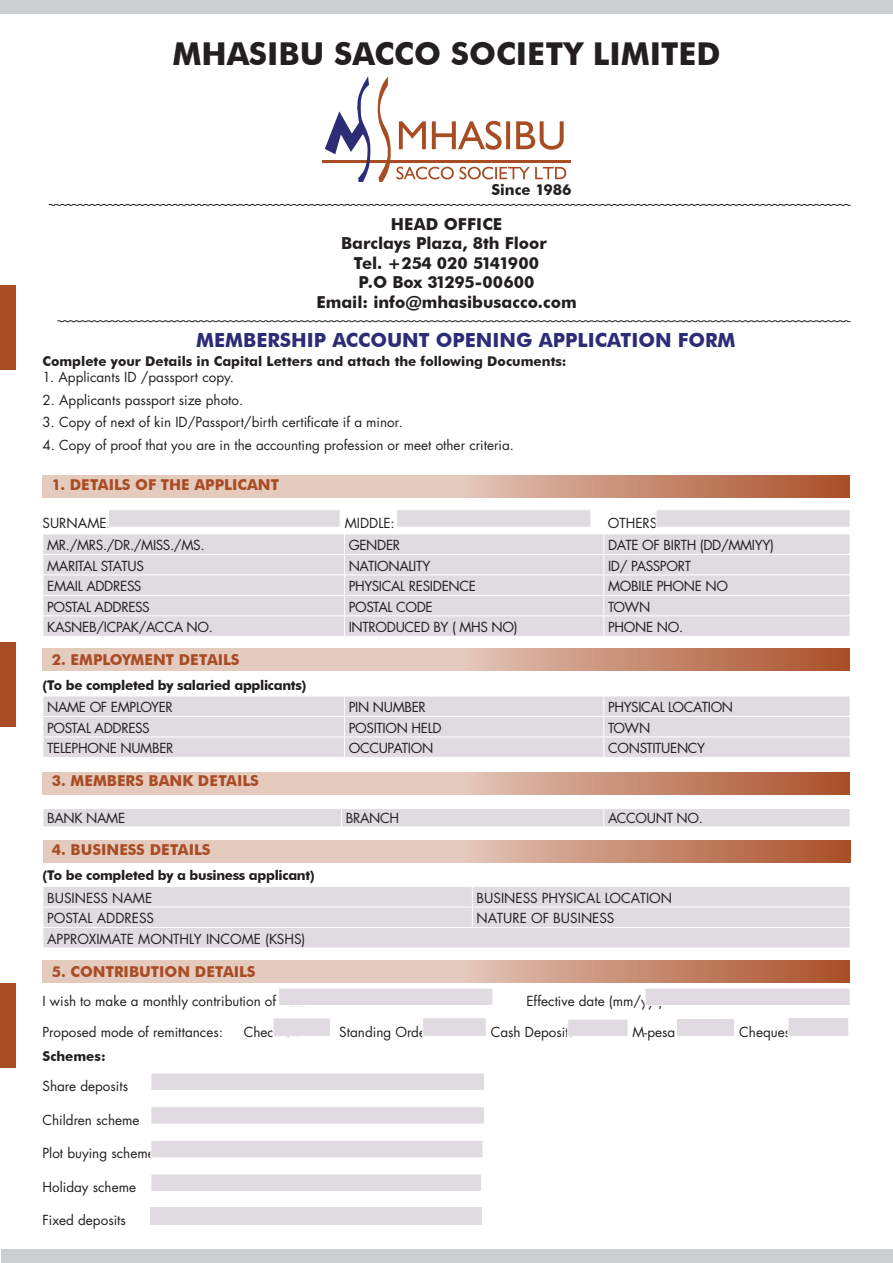
<style>
.page{position:relative;width:893px;height:1263px;background:#fff}
.page>*{position:absolute;margin:0;border:0;box-sizing:border-box;transform-origin:0 0}
.t1{font:700 31.5px "Futura BT";color:#231f20}
.t2{font:700 19.5px "Futura BT";color:#2d2d77}
.t3{font:700 16.5px/19.5px "Futura BT";color:#231f20;text-align:center}
.t4{font:700 15px "Futura BT";color:#a84c24}
.t5{font:700 15px "Futura BT";color:#231f20}
.t6{font:13.5px "Futura Std";color:#231f20}
.t7{font:13.5px "Futura Std";letter-spacing:-.025em;color:#231f20}
.t8{font:700 13.5px "Futura BT";letter-spacing:-.01em;color:#231f20}
</style>
<div class="page">
<div style="left:1px;top:1px;width:892px;height:13px;background:#cdced0"></div>
<div style="left:2px;top:1249px;width:891px;height:14px;background:#cdced0"></div>
<svg style="left:43px;top:475px;width:807px;height:22px;background:#d5aa97"></svg>
<svg style="left:43px;top:648px;width:807px;height:23px;background:#d5aa97"></svg>
<svg style="left:43px;top:772px;width:807px;height:23px;background:#d5aa97"></svg>
<svg style="left:43px;top:840px;width:807px;height:23px;background:#d5aa98"></svg>
<svg style="left:43px;top:960px;width:807px;height:23px;background:#d5aa97"></svg>
<div style="left:108px;top:509px;width:233px;height:19px;background:#dfdbe0;border:1px solid #fff"></div>
<div style="left:396px;top:509px;width:195px;height:19px;background:#dfdbe0;border:1px solid #fff"></div>
<div style="left:656px;top:509px;width:194px;height:19px;background:#dfdbe0;border:1px solid #fff"></div>
<div style="left:44px;top:535px;width:806px;height:101px;background:#dfdbe0"></div>
<hr style="left:43px;top:554px;width:301px;height:1px;background:#fff">
<hr style="left:344px;top:554px;width:260px;height:1px;background:#fff">
<hr style="left:604px;top:554px;width:246px;height:1px;background:#fff">
<hr style="left:43px;top:574px;width:301px;height:1px;background:#fff">
<hr style="left:344px;top:574px;width:260px;height:1px;background:#fff">
<hr style="left:604px;top:574px;width:246px;height:1px;background:#fff">
<hr style="left:43px;top:595px;width:301px;height:1px;background:#fff">
<hr style="left:344px;top:595px;width:260px;height:1px;background:#fff">
<hr style="left:604px;top:595px;width:246px;height:1px;background:#fff">
<hr style="left:43px;top:615px;width:301px;height:1px;background:#fff">
<svg style="left:43px;top:534px;width:1px;height:102px"></svg>
<hr style="left:344px;top:615px;width:260px;height:1px;background:#fff">
<svg style="left:344px;top:535px;width:1px;height:101px"></svg>
<hr style="left:604px;top:615px;width:246px;height:1px;background:#fff">
<svg style="left:603px;top:534px;width:1px;height:102px"></svg>
<div style="left:44px;top:697px;width:806px;height:60px;background:#dfdbe0"></div>
<hr style="left:43px;top:716px;width:301px;height:1px;background:#fff">
<hr style="left:344px;top:716px;width:260px;height:1px;background:#fff">
<hr style="left:604px;top:716px;width:246px;height:1px;background:#fff">
<hr style="left:43px;top:736px;width:301px;height:1px;background:#fff">
<svg style="left:43px;top:696px;width:1px;height:61px"></svg>
<hr style="left:344px;top:736px;width:260px;height:1px;background:#fff">
<svg style="left:344px;top:697px;width:1px;height:60px"></svg>
<hr style="left:604px;top:736px;width:246px;height:1px;background:#fff">
<svg style="left:603px;top:696px;width:1px;height:61px"></svg>
<div style="left:43px;top:809px;width:807px;height:18px;background:#dfdbe0"></div>
<hr style="left:604px;top:826px;width:246px;height:1px;background:#fff">
<div style="left:44px;top:887px;width:806px;height:60px;background:#dfdbe0"></div>
<hr style="left:43px;top:907px;width:429px;height:1px;background:#fff">
<hr style="left:472px;top:907px;width:378px;height:1px;background:#fff">
<svg style="left:472px;top:887px;width:1px;height:40px"></svg>
<hr style="left:43px;top:927px;width:429px;height:1px;background:#fff">
<svg style="left:43px;top:887px;width:1px;height:60px"></svg>
<hr style="left:472px;top:927px;width:378px;height:1px;background:#fff">
<div style="left:278px;top:988px;width:215px;height:18px;background:#dfdbe0;border:1px solid #fff"></div>
<div style="left:645px;top:988px;width:205px;height:18px;background:#dfdbe0;border:1px solid #fff"></div>
<div style="left:273px;top:1017px;width:58px;height:20px;background:#dfdbe0;border:1px solid #fff"></div>
<div style="left:422px;top:1017px;width:65px;height:20px;background:#dfdbe0;border:1px solid #fff"></div>
<div style="left:567px;top:1019px;width:61px;height:18px;background:#dfdbe0;border:1px solid #fff"></div>
<div style="left:676px;top:1018px;width:59px;height:19px;background:#dfdbe0;border:1px solid #fff"></div>
<div style="left:787px;top:1017px;width:62px;height:20px;background:#dfdbe0;border:1px solid #fff"></div>
<div style="left:151px;top:1072px;width:334px;height:19px;background:#dfdbe0;border:1px solid #fff"></div>
<div style="left:151px;top:1106px;width:334px;height:18px;background:#dfdbe0;border:1px solid #fff"></div>
<div style="left:151px;top:1140px;width:332px;height:18px;background:#dfdbe0;border:1px solid #fff"></div>
<div style="left:151px;top:1174px;width:331px;height:18px;background:#dfdbe0;border:1px solid #fff"></div>
<div style="left:151px;top:1207px;width:331px;height:18px;background:#dfdbe0"></div>
<svg style="left:57px;top:320px;width:794px;height:2px"></svg>
<svg style="left:48px;top:204px;width:803px;height:2px;background:#878586"></svg>
<div style="left:0;top:642px;width:16px;height:84px;background:#a84c24"></div>
<div style="left:0;top:983px;width:16px;height:84px;background:#a84c24"></div>
<div style="left:0;top:286px;width:16px;height:84px;background:#a84c24"></div>
<hr style="left:322px;top:160px;width:249px;height:2px;background:#a84c24">
<svg style="left:378px;top:77px;width:188px;height:104px"></svg>
<svg style="left:325px;top:77px;width:45px;height:104px"></svg>
<h1 class="t1" style="left:172px;top:35px;width:550px">MHASIBU SACCO SOCIETY LIMITED</h1>
<p class="t5" style="left:492px;top:180px;width:82px">Since 1986</p>
<p class="t3" style="left:316px;top:214px;width:262px">HEAD OFFICE<br>Barclays Plaza, 8th Floor<br>Tel. +254 020 5141900<br>P.O Box 31295-00600<br>Email: info@mhasibusacco.com</p>
<h2 class="t2" style="left:196px;top:329px;width:541px">MEMBERSHIP ACCOUNT OPENING APPLICATION FORM</h2>
<p class="t8" style="left:43px;top:353px;width:526px">Complete your Details in Capital Letters and attach the following Documents:</p>
<p class="t6" style="left:43px;top:368px;width:193px">1. Applicants ID /passport copy.</p>
<p class="t6" style="left:43px;top:391px;width:202px">2. Applicants passport size photo.</p>
<p class="t6" style="left:43px;top:414px;width:362px">3. Copy of next of kin ID/Passport/birth certificate if a minor.</p>
<p class="t6" style="left:43px;top:436px;width:473px">4. Copy of proof that you are in the accounting profession or meet other criteria.</p>
<p class="t4" style="left:52px;top:476px;width:229px">1. DETAILS OF THE APPLICANT</p>
<p class="t6" style="left:43px;top:514px;width:70px">SURNAME:</p>
<p class="t6" style="left:345px;top:514px;width:52px">MIDDLE:</p>
<p class="t6" style="left:608px;top:514px;width:51px">OTHERS</p>
<p class="t7" style="left:47px;top:537px;width:159px">MR./MRS./DR./MISS./MS.</p>
<p class="t6" style="left:349px;top:537px;width:53px">GENDER</p>
<p class="t7" style="left:608px;top:537px;width:168px">DATE OF BIRTH (DD/MMIYY)</p>
<p class="t7" style="left:47px;top:557px;width:98px">MARITAL STATUS</p>
<p class="t7" style="left:349px;top:557px;width:83px">NATIONALITY</p>
<p class="t7" style="left:608px;top:557px;width:84px">ID/ PASSPORT</p>
<p class="t7" style="left:47px;top:577px;width:96px">EMAIL ADDRESS</p>
<p class="t7" style="left:349px;top:577px;width:129px">PHYSICAL RESIDENCE</p>
<p class="t7" style="left:608px;top:577px;width:122px">MOBILE PHONE NO</p>
<p class="t7" style="left:47px;top:598px;width:104px">POSTAL ADDRESS</p>
<p class="t7" style="left:349px;top:598px;width:86px">POSTAL CODE</p>
<p class="t6" style="left:608px;top:598px;width:44px">TOWN</p>
<p class="t7" style="left:47px;top:618px;width:167px">KASNEB/ICPAK/ACCA NO.</p>
<p class="t7" style="left:349px;top:618px;width:171px">INTRODUCED BY ( MHS NO)</p>
<p class="t6" style="left:608px;top:618px;width:77px">PHONE NO.</p>
<p class="t4" style="left:52px;top:650px;width:189px">2. EMPLOYMENT DETAILS</p>
<p class="t8" style="left:43px;top:677px;width:265px">(To be completed by salaried applicants)</p>
<p class="t7" style="left:47px;top:699px;width:127px">NAME OF EMPLOYER</p>
<p class="t7" style="left:349px;top:699px;width:79px">PIN NUMBER</p>
<p class="t7" style="left:608px;top:699px;width:127px">PHYSICAL LOCATION</p>
<p class="t7" style="left:47px;top:719px;width:104px">POSTAL ADDRESS</p>
<p class="t7" style="left:349px;top:719px;width:94px">POSITION HELD</p>
<p class="t6" style="left:608px;top:719px;width:44px">TOWN</p>
<p class="t7" style="left:47px;top:739px;width:128px">TELEPHONE NUMBER</p>
<p class="t7" style="left:349px;top:739px;width:86px">OCCUPATION</p>
<p class="t7" style="left:608px;top:739px;width:99px">CONSTITUENCY</p>
<p class="t4" style="left:52px;top:771px;width:208px">3. MEMBERS BANK DETAILS</p>
<p class="t7" style="left:47px;top:809px;width:80px">BANK NAME</p>
<p class="t6" style="left:346px;top:809px;width:55px">BRANCH</p>
<p class="t7" style="left:608px;top:809px;width:96px">ACCOUNT NO.</p>
<p class="t4" style="left:52px;top:841px;width:160px">4. BUSINESS DETAILS</p>
<p class="t8" style="left:43px;top:867px;width:274px">(To be completed by a business applicant)</p>
<p class="t6" style="left:47px;top:889px;width:107px">BUSINESS NAME</p>
<p class="t6" style="left:477px;top:889px;width:197px">BUSINESS PHYSICAL LOCATION</p>
<p class="t6" style="left:47px;top:910px;width:108px">POSTAL ADDRESS</p>
<p class="t6" style="left:477px;top:910px;width:139px">NATURE OF BUSINESS</p>
<p class="t6" style="left:47px;top:930px;width:260px">APPROXIMATE MONTHLY INCOME (KSHS)</p>
<p class="t4" style="left:52px;top:962px;width:205px">5. CONTRIBUTION DETAILS</p>
<p class="t6" style="left:43px;top:992px;width:265px">I wish to make a monthly contribution of Kshs</p>
<p class="t6" style="left:526px;top:992px;width:138px">Effective date (mm/yy )</p>
<p class="t6" style="left:43px;top:1023px;width:182px">Proposed mode of remittances:</p>
<p class="t6" style="left:244px;top:1023px;width:57px">Check off</p>
<p class="t6" style="left:339px;top:1023px;width:93px">Standing Order</p>
<p class="t6" style="left:491px;top:1023px;width:85px">Cash Deposits</p>
<p class="t6" style="left:632px;top:1023px;width:44px">M-pesa</p>
<p class="t6" style="left:739px;top:1023px;width:52px">Cheques</p>
<p class="t8" style="left:43px;top:1048px;width:65px">Schemes:</p>
<p class="t6" style="left:43px;top:1077px;width:87px">Share deposits</p>
<p class="t6" style="left:43px;top:1111px;width:99px">Children scheme</p>
<p class="t6" style="left:43px;top:1144px;width:114px">Plot buying scheme</p>
<p class="t6" style="left:43px;top:1178px;width:95px">Holiday scheme</p>
<p class="t6" style="left:43px;top:1211px;width:85px">Fixed deposits</p>
</div>
